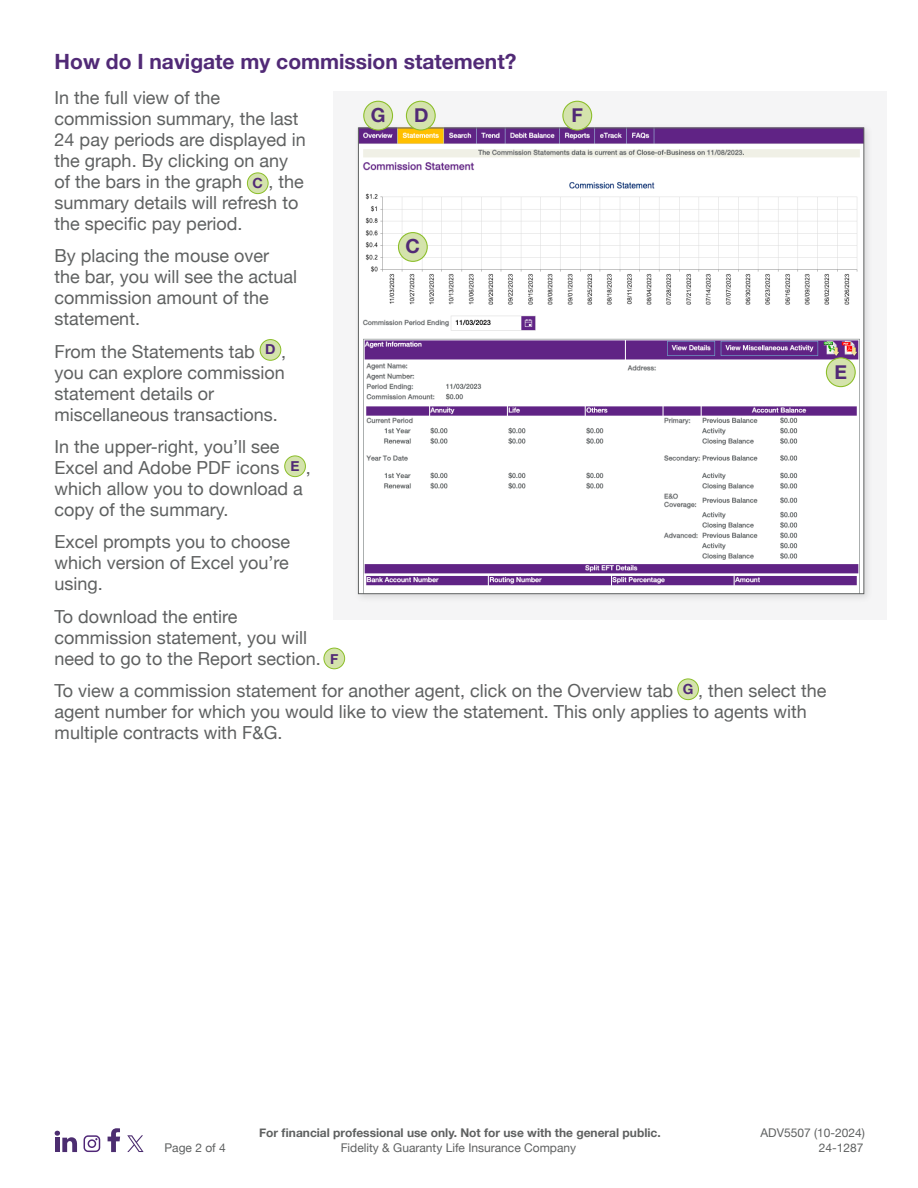
<style>
.page{position:relative;width:918px;height:1188px;background:#fff}
.page>*{position:absolute;margin:0;border:0;box-sizing:border-box;transform-origin:0 0}
.t1{font:700 21px "Helvetica Neue";color:#512a76}
.t2{font:700 19.5px "Helvetica Neue";color:#512a76}
.t3{font:18px/21px "Helvetica Neue";color:#5f6161}
.t4{font:12px "Helvetica Neue";color:#5f6161}
.t5{font:700 12px "Helvetica Neue";color:#5f6161}
.s1{font-weight:700;font-size:13.95px;color:#512a76}
</style>
<div class="page">
<svg style="left:108px;top:1128px;width:12px;height:24px"></svg>
<svg style="left:127px;top:1135px;width:17px;height:17px"></svg>
<svg style="left:55px;top:1131px;width:22px;height:21px"></svg>
<svg style="left:84px;top:1135px;width:16px;height:17px"></svg>
<div style="left:334px;top:91px;width:553px;height:528px;background:#f5f5f6"></div>
<div style="left:247px;top:173px;width:21px;height:21px;background:#d4e3ac;border-radius:50%"></div>
<div style="left:247px;top:173px;width:22px;height:21px;border:1px solid #8bbe28;border-radius:50%"></div>
<div style="left:260px;top:340px;width:21px;height:20px;background:#d4e3ac;border-radius:50%"></div>
<div style="left:260px;top:339px;width:21px;height:22px;border:1px solid #8bbe28;border-radius:50%"></div>
<div style="left:285px;top:456px;width:20px;height:21px;background:#d4e3ac;border-radius:50%"></div>
<div style="left:284px;top:456px;width:22px;height:21px;border:1px solid #8bbe28;border-radius:50%"></div>
<div style="left:324px;top:648px;width:21px;height:21px;background:#d4e3ac;border-radius:50%"></div>
<div style="left:324px;top:648px;width:21px;height:21px;border:1px solid #8bbe28;border-radius:50%"></div>
<div style="left:678px;top:679px;width:20px;height:21px;background:#d4e3ac;border-radius:50%"></div>
<div style="left:677px;top:679px;width:22px;height:21px;border:1px solid #8bbe28;border-radius:50%"></div>
<div style="left:354px;top:123px;width:519px;height:480px;background:#5f6161;opacity:.2"></div>
<img style="left:360px;top:130px;width:502px;height:462px">
<div style="left:443px;top:362px;width:140px;height:19px;background:#fff"></div>
<div style="left:624px;top:374px;width:87px;height:26px;background:#fff"></div>
<div style="left:398px;top:233px;width:29px;height:28px;background:#d4e3ac;border-radius:50%"></div>
<div style="left:398px;top:232px;width:30px;height:30px;border:1px solid #8bbe28;border-radius:50%"></div>
<div style="left:406px;top:101px;width:29px;height:29px;background:#d4e3ac;border-radius:50%"></div>
<div style="left:406px;top:101px;width:30px;height:30px;border:1px solid #8bbe28;border-radius:50%"></div>
<div style="left:826px;top:358px;width:29px;height:29px;background:#d4e3ac;border-radius:50%"></div>
<div style="left:826px;top:357px;width:30px;height:30px;border:1px solid #8bbe28;border-radius:50%"></div>
<div style="left:563px;top:101px;width:29px;height:29px;background:#d4e3ac;border-radius:50%"></div>
<div style="left:562px;top:101px;width:30px;height:30px;border:1px solid #8bbe28;border-radius:50%"></div>
<div style="left:364px;top:101px;width:29px;height:29px;background:#d4e3ac;border-radius:50%"></div>
<div style="left:363px;top:101px;width:30px;height:30px;border:1px solid #8bbe28;border-radius:50%"></div>
<p class="t1" style="left:55px;top:46px;width:463px">How do I navigate my commission statement?</p>
<p class="t3" style="left:55px;top:88px;width:253px">In the full view of the commission summary, the last<br>24 pay periods are displayed in the graph. By clicking on any of the bars in the graph <span class="s1">C</span> , the summary details will refresh to the specific pay period.</p>
<p class="t3" style="left:55px;top:246px;width:244px">By placing the mouse over the bar, you will see the actual commission amount of the statement.</p>
<p class="t3" style="left:55px;top:342px;width:233px">From the Statements tab <sup>D</sup> , you can explore commission statement details or miscellaneous transactions.</p>
<p class="t3" style="left:55px;top:437px;width:258px">In the upper-right, you’ll see<br>Excel and Adobe PDF icons <sup>E</sup> , which allow you to download a copy of the summary.</p>
<p class="t3" style="left:55px;top:533px;width:237px;text-align:justify">Excel prompts you to choose which version of Excel you’re using.</p>
<p class="t3" style="left:55px;top:607px;width:285px">To download the entire commission statement, you will need to go to the Report section. <span class="s1">F</span></p>
<p class="t3" style="left:55px;top:681px;width:773px">To view a commission statement for another agent, click on the Overview tab <span class="s1">G</span> , then select the agent number for which you would like to view the statement. This only applies to agents with multiple contracts with F&amp;G.</p>
<p class="t2" style="left:371px;top:100px;width:16px">G</p>
<p class="t2" style="left:572px;top:100px;width:13px">F</p>
<p class="t2" style="left:414px;top:100px;width:16px">D</p>
<p class="t2" style="left:406px;top:231px;width:16px">C</p>
<p class="t2" style="left:835px;top:356px;width:14px">E</p>
<p class="t5" style="left:259px;top:1124px;width:403px">For financial professional use only. Not for use with the general public.</p>
<p class="t4" style="left:760px;top:1124px;width:106px">ADV5507 (10-2024)</p>
<p class="t4" style="left:164px;top:1139px;width:63px">Page 2 of 4</p>
<p class="t4" style="left:341px;top:1139px;width:237px">Fidelity &amp; Guaranty Life Insurance Company</p>
<p class="t4" style="left:819px;top:1139px;width:46px">24-1287</p>
</div>
